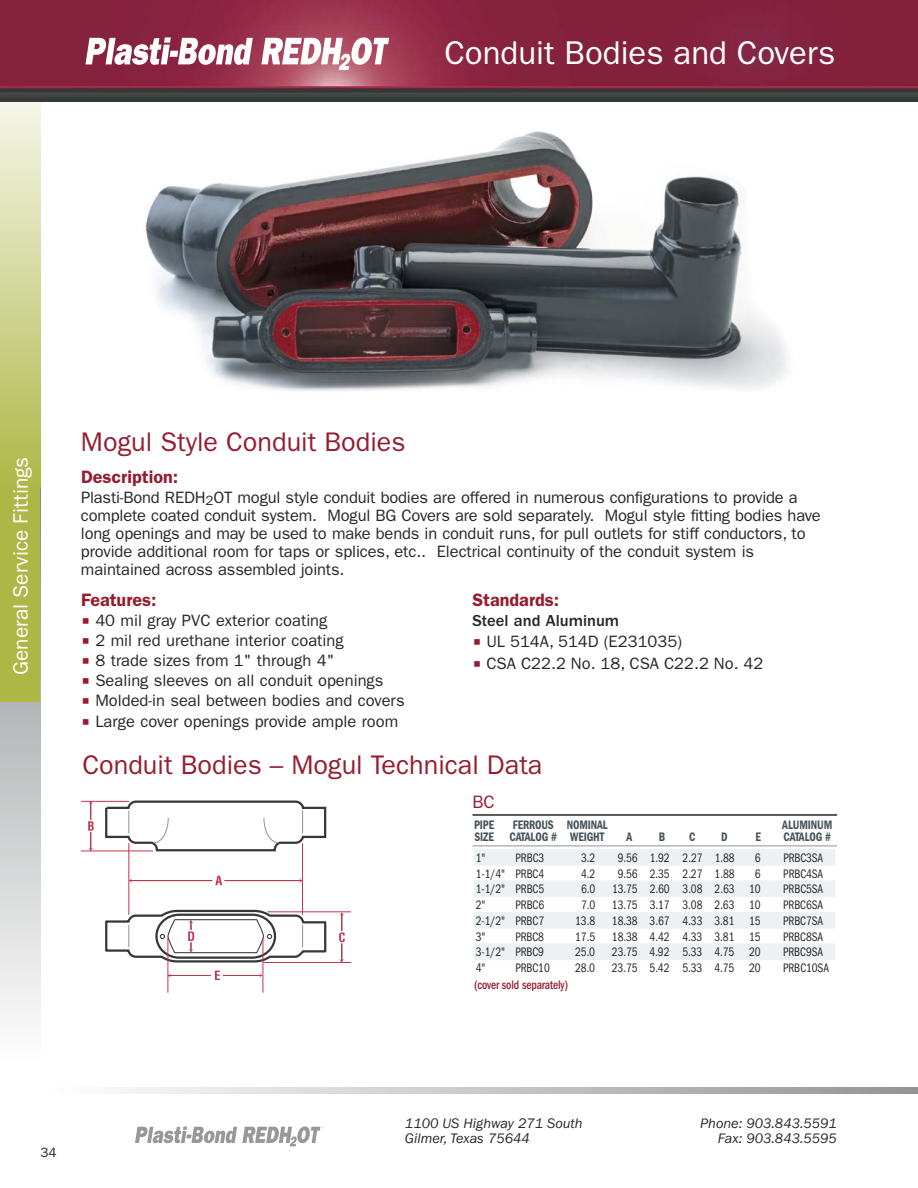
<style>
.page{position:relative;width:918px;height:1188px;background:#fff}
.page>*{position:absolute;margin:0;border:0;box-sizing:border-box;transform-origin:0 0}
.t1{font:33px "ITC Franklin Gothic Std";color:#fff}
.t2{font:27px "ITC Franklin Gothic Std";color:#941e30}
.t3{font:21px "ITC Franklin Gothic Std";color:#fff}
.t4{font:600 18px "ITC Franklin Gothic Std";color:#941e30}
.t5{font:18px "ITC Franklin Gothic Std";color:#941e30}
.t6{font:16.5px/18px "ITC Franklin Gothic Std";letter-spacing:-.005em;color:#272627}
.t7{font:500 16.5px "ITC Franklin Gothic Std";color:#272627}
.t8{font:italic 14.25px/15px "ITC Franklin Gothic Std";color:#272627;text-align:right}
.t9{font:13.5px "ITC Franklin Gothic Std";color:#272627}
.t10{font:condensed 12.75px "ITC Franklin Gothic Std";letter-spacing:-.01em;color:#272627;scale:.9 1}
.t11{font:12.75px "ITC Franklin Gothic Std Dm Cd";letter-spacing:-.01em;color:#46525a;scale:.9 1}
.t12{font:500 condensed 12.75px "ITC Franklin Gothic Std";letter-spacing:-.01em;color:#941e30;scale:.9 1}
.s1{font-family:"Lucida Grande";color:#941e30}
</style>
<div class="page">
<hr style="left:81px;top:801px;width:48px;height:1px;background:#c5344d">
<hr style="left:81px;top:851px;width:72px;height:1px;background:#c5344d">
<hr style="left:263px;top:938px;width:1px;height:55px;background:#c5344d">
<hr style="left:263px;top:962px;width:88px;height:1px;background:#c5344d">
<hr style="left:267px;top:912px;width:84px;height:1px;background:#c5344d">
<hr style="left:168px;top:938px;width:1px;height:55px;background:#c5344d">
<svg style="left:88px;top:802px;width:6px;height:49px"></svg>
<svg style="left:339px;top:913px;width:6px;height:49px"></svg>
<svg style="left:215px;top:971px;width:5px;height:9px"></svg>
<hr style="left:169px;top:975px;width:42px;height:1px;background:#c5344d">
<hr style="left:223px;top:975px;width:39px;height:1px;background:#c5344d">
<svg style="left:104px;top:801px;width:223px;height:163px"></svg>
<div style="left:474px;top:849px;width:361px;height:17px;background:#eef1f1"></div>
<div style="left:474px;top:880px;width:361px;height:17px;background:#eef1f1"></div>
<div style="left:474px;top:912px;width:361px;height:17px;background:#eef1f1"></div>
<div style="left:474px;top:943px;width:361px;height:17px;background:#eef1f1"></div>
<hr style="left:472px;top:814px;width:365px;height:2px;background:#272627">
<hr style="left:472px;top:846px;width:365px;height:1px;background:#939393">
<img style="left:145px;top:131px;width:642px;height:260px">
<svg style="left:0;top:702px;width:40px;height:317px;background:#d3d4d5"></svg>
<div style="left:0;top:101px;width:40px;height:601px;background:#adb746"></div>
<svg style="left:0;top:102px;width:40px;height:364px;background:#d3d89c"></svg>
<svg style="left:126px;top:1087px;width:792px;height:7px;background:#c4c4c4"></svg>
<svg style="left:135px;top:1126px;width:189px;height:20px"></svg>
<img style="left:0;top:0;width:918px;height:102px">
<svg style="left:86px;top:37px;width:167px;height:28px"></svg>
<svg style="left:261px;top:37px;width:134px;height:33px"></svg>
<h1 class="t1" style="left:445px;top:41px;width:392px">Conduit Bodies and Covers</h1>
<p class="t3" style="left:14px;top:675px;width:220px;rotate:-90deg">General Service Fittings</p>
<h2 class="t2" style="left:81px;top:432px;width:326px">Mogul Style Conduit Bodies</h2>
<p class="t4" style="left:81px;top:471px;width:99px">description:</p>
<p class="t6" style="left:81px;top:490px;width:741px">Plasti-Bond REDH<sub>2</sub>OT mogul style conduit bodies are offered in numerous configurations to provide a complete coated conduit system. Mogul BG Covers are sold separately. Mogul style fitting bodies have long openings and may be used to make bends in conduit runs, for pull outlets for stiff conductors, to provide additional room for taps or splices, etc.. Electrical continuity of the conduit system is maintained across assembled joints.</p>
<p class="t4" style="left:81px;top:593px;width:77px">Features:</p>
<p class="t6" style="left:81px;top:612px;width:248px"><span class="s1">■</span> 40 mil gray PVC exterior coating</p>
<p class="t6" style="left:81px;top:633px;width:264px"><span class="s1">■</span> 2 mil red urethane interior coating</p>
<p class="t6" style="left:81px;top:653px;width:255px"><span class="s1">■</span> 8 trade sizes from 1" through 4"</p>
<p class="t6" style="left:81px;top:673px;width:304px"><span class="s1">■</span> Sealing sleeves on all conduit openings</p>
<p class="t6" style="left:81px;top:693px;width:325px"><span class="s1">■</span> Molded-in seal between bodies and covers</p>
<p class="t6" style="left:81px;top:713px;width:319px"><span class="s1">■</span> Large cover openings provide ample room</p>
<p class="t4" style="left:472px;top:593px;width:88px">Standards:</p>
<p class="t7" style="left:472px;top:615px;width:148px">steel and aluminum</p>
<p class="t6" style="left:472px;top:634px;width:211px"><span class="s1">■</span> UL 514A, 514D (E231035)</p>
<p class="t6" style="left:472px;top:656px;width:292px"><span class="s1">■</span> CSA C22.2 No. 18, CSA C22.2 No. 42</p>
<h2 class="t2" style="left:82px;top:756px;width:462px">Conduit Bodies – Mogul Technical Data</h2>
<p class="t5" style="left:472px;top:796px;width:24px">BC</p>
<p class="t11" style="left:474px;top:820px;width:24px">PIPE</p>
<p class="t11" style="left:513px;top:820px;width:107px">FERROUS NOMINAL</p>
<p class="t11" style="left:782px;top:820px;width:57px">ALUMINUM</p>
<p class="t11" style="left:475px;top:832px;width:146px">SIZE CATALOG # WEIGHT</p>
<p class="t11" style="left:627px;top:832px;width:8px">A</p>
<p class="t11" style="left:659px;top:832px;width:9px">B</p>
<p class="t11" style="left:689px;top:832px;width:8px">C</p>
<p class="t11" style="left:721px;top:832px;width:9px">D</p>
<p class="t11" style="left:756px;top:832px;width:8px">E</p>
<p class="t11" style="left:784px;top:832px;width:54px">CATALOG #</p>
<p class="t10" style="left:476px;top:853px;width:12px">1"</p>
<p class="t10" style="left:516px;top:853px;width:33px">PRBC3</p>
<p class="t10" style="left:581px;top:853px;width:17px">3.2</p>
<p class="t10" style="left:618px;top:853px;width:131px">9.56 1.92 2.27 1.88</p>
<p class="t10" style="left:755px;top:853px;width:8px">6</p>
<p class="t10" style="left:783px;top:853px;width:46px">PRBC3SA</p>
<p class="t10" style="left:476px;top:869px;width:78px">1-1/4" PRBC4</p>
<p class="t10" style="left:581px;top:869px;width:17px">4.2</p>
<p class="t10" style="left:618px;top:869px;width:131px">9.56 2.35 2.27 1.88</p>
<p class="t10" style="left:755px;top:869px;width:8px">6</p>
<p class="t10" style="left:783px;top:869px;width:46px">PRBC4SA</p>
<p class="t10" style="left:476px;top:885px;width:78px">1-1/2" PRBC5</p>
<p class="t10" style="left:581px;top:885px;width:17px">6.0</p>
<p class="t10" style="left:612px;top:885px;width:167px">13.75 2.60 3.08 2.63 10</p>
<p class="t10" style="left:783px;top:885px;width:46px">PRBC5SA</p>
<p class="t10" style="left:476px;top:901px;width:12px">2"</p>
<p class="t10" style="left:516px;top:901px;width:33px">PRBC6</p>
<p class="t10" style="left:581px;top:901px;width:17px">7.0</p>
<p class="t10" style="left:612px;top:901px;width:167px">13.75 3.17 3.08 2.63 10</p>
<p class="t10" style="left:783px;top:901px;width:46px">PRBC6SA</p>
<p class="t10" style="left:476px;top:916px;width:78px">2-1/2" PRBC7</p>
<p class="t10" style="left:575px;top:916px;width:24px">13.8</p>
<p class="t10" style="left:612px;top:916px;width:167px">18.38 3.67 4.33 3.81 15</p>
<p class="t10" style="left:783px;top:916px;width:46px">PRBC7SA</p>
<p class="t10" style="left:476px;top:932px;width:12px">3"</p>
<p class="t10" style="left:516px;top:932px;width:33px">PRBC8</p>
<p class="t10" style="left:575px;top:932px;width:24px">17.5</p>
<p class="t10" style="left:612px;top:932px;width:167px">18.38 4.42 4.33 3.81 15</p>
<p class="t10" style="left:783px;top:932px;width:46px">PRBC8SA</p>
<p class="t10" style="left:476px;top:948px;width:78px">3-1/2" PRBC9</p>
<p class="t10" style="left:575px;top:948px;width:24px">25.0</p>
<p class="t10" style="left:612px;top:948px;width:167px">23.75 4.92 5.33 4.75 20</p>
<p class="t10" style="left:783px;top:948px;width:46px">PRBC9SA</p>
<p class="t10" style="left:476px;top:964px;width:12px">4"</p>
<p class="t10" style="left:515px;top:964px;width:40px">PRBC10</p>
<p class="t10" style="left:575px;top:964px;width:24px">28.0</p>
<p class="t10" style="left:612px;top:964px;width:167px">23.75 5.42 5.33 4.75 20</p>
<p class="t10" style="left:783px;top:964px;width:52px">PRBC10SA</p>
<p class="t12" style="left:474px;top:981px;width:106px">(cover sold separately)</p>
<p class="t9" style="left:40px;top:1147px;width:18px">34</p>
<p class="t8" style="left:405px;top:1117px;width:179px;text-align:left">1100 US Highway 271 South<br>Gilmer, Texas 75644</p>
<p class="t8" style="left:700px;top:1117px;width:138px">Phone: 903.843.5591<br>Fax: 903.843.5595</p>
</div>
